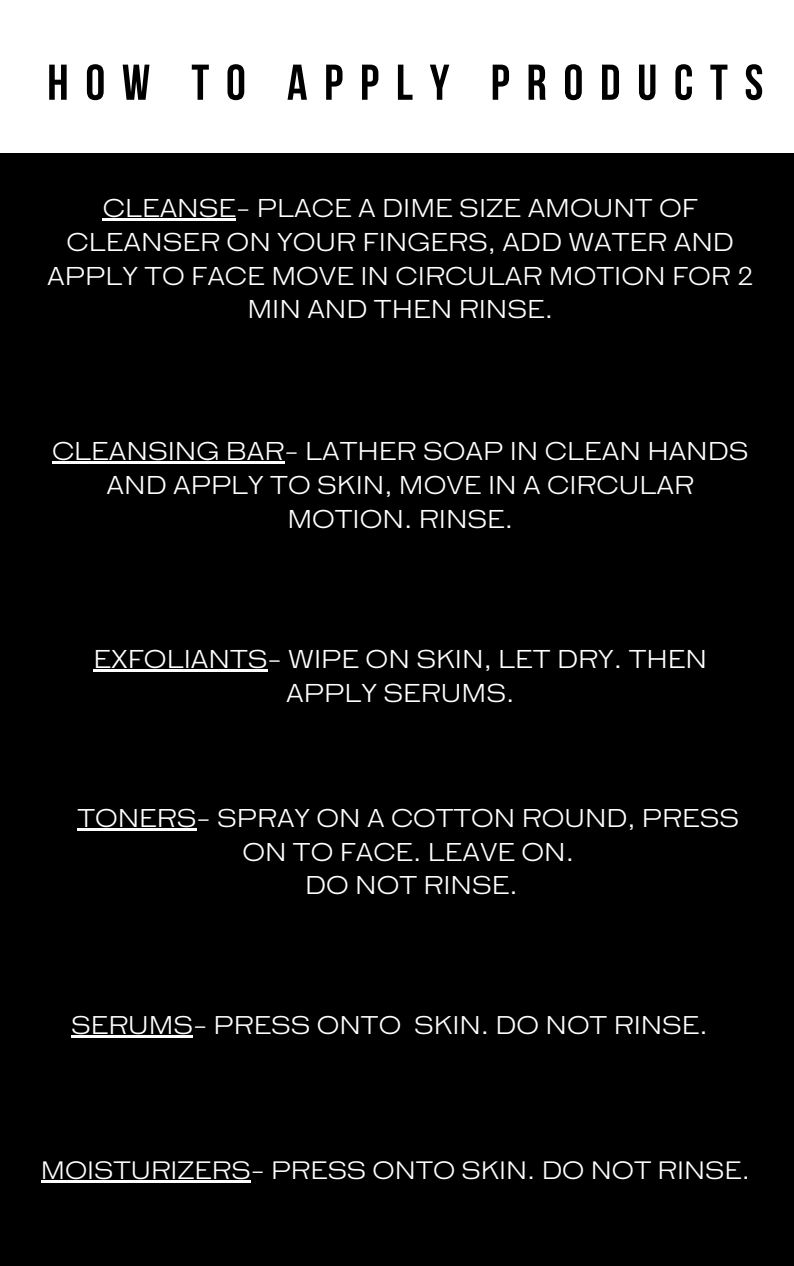
<style>
.page{position:relative;width:794px;height:1266px;background:#fff}
.page>*{position:absolute;margin:0;border:0;box-sizing:border-box;transform-origin:0 0}
.t1{font:700 50.18px "Bebas Neue";letter-spacing:.33em;color:#000}
.t2{font:24.3px/33.8px "HK Gothic";color:#fff;text-align:center}
.t3{font:24.22px/33.8px "HK Gothic";color:#fff;text-align:center}
.t4{font:24.15px "HK Gothic";color:#fff}
.t5{font:23.7px "HK Gothic";color:#fff}
</style>
<div class="page">
<div style="left:0;top:153px;width:793px;height:1112px;background:#000"></div>
<hr style="left:103px;top:219px;width:133px;height:2px;background:#fff">
<hr style="left:52px;top:462px;width:232px;height:2px;background:#fff">
<hr style="left:93px;top:669px;width:174px;height:3px;background:#fff">
<hr style="left:77px;top:828px;width:119px;height:3px;background:#fff">
<hr style="left:71px;top:1035px;width:122px;height:3px;background:#fff">
<hr style="left:41px;top:1181px;width:210px;height:2px;background:#fff">
<p class="t1" style="left:47px;top:62px;width:717px">HOW TO APPLY PRODUCTS</p>
<p class="t2" style="left:47px;top:193px;width:707px">CLEANSE- PLACE A DIME SIZE AMOUNT OF CLEANSER ON YOUR FINGERS, ADD WATER AND APPLY TO FACE MOVE IN CIRCULAR MOTION FOR 2<br>MIN AND THEN RINSE.</p>
<p class="t2" style="left:52px;top:436px;width:697px">CLEANSING BAR- LATHER SOAP IN CLEAN HANDS<br>AND APPLY TO SKIN, MOVE IN A CIRCULAR<br>MOTION. RINSE.</p>
<p class="t2" style="left:93px;top:644px;width:614px">EXFOLIANTS- WIPE ON SKIN, LET DRY. THEN<br>APPLY SERUMS.</p>
<p class="t3" style="left:77px;top:803px;width:663px">TONERS- SPRAY ON A COTTON ROUND, PRESS<br>ON TO FACE. LEAVE ON.</p>
<p class="t3" style="left:305px;top:870px;width:214px">DO NOT RINSE.</p>
<p class="t4" style="left:71px;top:1012px;width:637px">SERUMS- PRESS ONTO SKIN. DO NOT RINSE.</p>
<p class="t5" style="left:41px;top:1158px;width:710px">MOISTURIZERS- PRESS ONTO SKIN. DO NOT RINSE.</p>
</div>
